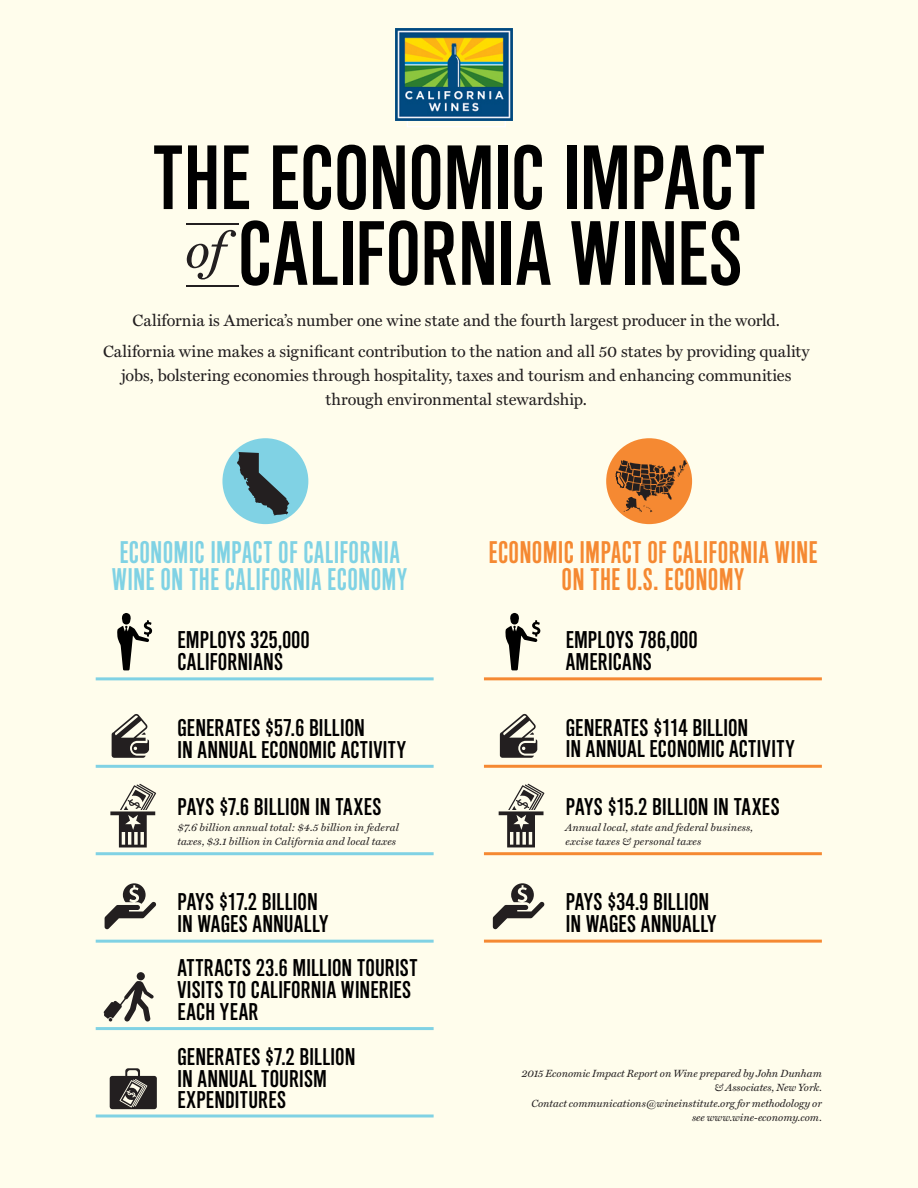
<style>
.page{position:relative;width:918px;height:1188px;background:#fffdec}
.page>*{position:absolute;margin:0;border:0;box-sizing:border-box;transform-origin:0 0}
.Header_01{font:87.45px "Alpin Gothic CG No 2";letter-spacing:-.01em;color:#000}
.CalWine_Copy{font:italic 50.7px "Miller Text";color:#231f20}
.Subhead{font:30px/27px "Alpin Gothic CG No 1";letter-spacing:.01em;color:#80d2e4}
.Subhead-2{font:30px/27px "Alpin Gothic CG No 1";letter-spacing:.01em;color:#f58932;text-align:center}
.Key_Number{font:23.25px/21.8px "Alpin Gothic CG No 2";letter-spacing:.005em;color:#000}
.CalWine_Copy-2{font:16.5px/24px "Miller Text";color:#231f20;text-align:center}
.Header_01-2{font:italic 10.5px/13.5px "Miller Text";color:#231f20;text-align:right}
.CalWine_Copy-3{font:italic 10.5px/13.5px "Miller Text";letter-spacing:.015em;color:#231f20}
</style>
<div class="page">
<svg style="left:407px;top:120px;width:99px;height:7px"></svg>
<svg style="left:505px;top:613px;width:36px;height:57px"></svg>
<svg style="left:500px;top:714px;width:37px;height:44px"></svg>
<svg style="left:493px;top:883px;width:52px;height:46px"></svg>
<div style="left:222px;top:438px;width:86px;height:86px;background:#80d2e4;border-radius:50%"></div>
<svg style="left:237px;top:452px;width:52px;height:64px"></svg>
<hr style="left:484px;top:940px;width:338px;height:3px;background:#f58932">
<hr style="left:484px;top:765px;width:338px;height:3px;background:#f58932">
<hr style="left:484px;top:677px;width:338px;height:3px;background:#f58932">
<hr style="left:484px;top:852px;width:338px;height:3px;background:#f58932">
<div style="left:606px;top:438px;width:86px;height:86px;background:#f58932;border-radius:50%"></div>
<svg style="left:616px;top:460px;width:71px;height:52px"></svg>
<svg style="left:117px;top:613px;width:36px;height:57px"></svg>
<svg style="left:112px;top:714px;width:37px;height:44px"></svg>
<svg style="left:105px;top:883px;width:51px;height:46px"></svg>
<div style="left:137px;top:972px;width:8px;height:9px;background:#231f20;border-radius:50%"></div>
<svg style="left:103px;top:981px;width:51px;height:41px"></svg>
<svg style="left:110px;top:1068px;width:47px;height:41px"></svg>
<hr style="left:96px;top:940px;width:338px;height:3px;background:#80d2e4">
<hr style="left:96px;top:765px;width:338px;height:3px;background:#80d2e4">
<hr style="left:96px;top:677px;width:338px;height:3px;background:#80d2e4">
<hr style="left:96px;top:1027px;width:338px;height:3px;background:#80d2e4">
<hr style="left:96px;top:852px;width:338px;height:3px;background:#80d2e4">
<svg style="left:96px;top:1114px;width:338px;height:4px"></svg>
<svg style="left:110px;top:784px;width:46px;height:63px"></svg>
<svg style="left:499px;top:784px;width:45px;height:63px"></svg>
<hr style="left:186px;top:285px;width:53px;height:2px;background:#231f20">
<hr style="left:186px;top:223px;width:53px;height:2px;background:#231f20">
<img style="left:395px;top:29px;width:118px;height:91px">
<p class="Header_01" style="left:153px;top:126px;width:614px">THE ECONOMIC IMPACT</p>
<p class="Header_01" style="left:238px;top:201px;width:506px">CALIFORNIA WINES</p>
<p class="CalWine_Copy" style="left:185px;top:221px;width:41px">of</p>
<p class="CalWine_Copy-2" style="left:133px;top:308px;width:649px">California is America’s number one wine state and the fourth largest producer in the world.</p>
<p class="CalWine_Copy-2" style="left:103px;top:340px;width:708px">California wine makes a significant contribution to the nation and all 50 states by providing quality jobs, bolstering economies through hospitality, taxes and tourism and enhancing communities through environmental stewardship.</p>
<p class="Subhead" style="left:112px;top:539px;width:297px">ECONOMIC IMPACT OF CALIFORNIA<br>WINE ON THE CALIFORNIA ECONOMY</p>
<p class="Key_Number" style="left:178px;top:629px;width:134px">EMPLOYS 325,000<br>CALIFORNIANS</p>
<p class="Key_Number" style="left:178px;top:717px;width:230px">GENERATES $57.6 BILLION<br>IN ANNUAL ECONOMIC ACTIVITY</p>
<p class="Key_Number" style="left:178px;top:796px;width:205px">PAYS $7.6 BILLION IN TAXES</p>
<p class="CalWine_Copy-3" style="left:177px;top:821px;width:223px">$7.6 billion annual total: $4.5 billion in federal taxes, $3.1 billion in California and local taxes</p>
<p class="Key_Number" style="left:178px;top:891px;width:153px">PAYS $17.2 BILLION<br>IN WAGES ANNUALLY</p>
<p class="Key_Number" style="left:178px;top:957px;width:242px">ATTRACTS 23.6 MILLION TOURIST<br>VISITS TO CALIFORNIA WINERIES<br>EACH YEAR</p>
<p class="Key_Number" style="left:178px;top:1046px;width:180px">GENERATES $7.2 BILLION<br>IN ANNUAL TOURISM<br>EXPENDITURES</p>
<p class="Subhead-2" style="left:489px;top:539px;width:330px">ECONOMIC IMPACT OF CALIFORNIA WINE<br>ON THE U.S. ECONOMY</p>
<p class="Key_Number" style="left:566px;top:629px;width:134px">EMPLOYS 786,000<br>AMERICANS</p>
<p class="Key_Number" style="left:566px;top:716px;width:231px">GENERATES $114 BILLION<br>IN ANNUAL ECONOMIC ACTIVITY</p>
<p class="Key_Number" style="left:566px;top:796px;width:215px">PAYS $15.2 BILLION IN TAXES</p>
<p class="CalWine_Copy-3" style="left:566px;top:821px;width:189px">Annual local, state and federal business, excise taxes &amp; personal taxes</p>
<p class="Key_Number" style="left:566px;top:891px;width:153px">PAYS $34.9 BILLION<br>IN WAGES ANNUALLY</p>
<p class="Header_01-2" style="left:522px;top:1067px;width:302px">2015 Economic Impact Report on Wine prepared by John Dunham &amp; Associates, New York.</p>
<p class="Header_01-2" style="left:531px;top:1097px;width:292px">Contact communications@wineinstitute.org for methodology or see www.wine-economy.com.</p>
</div>
